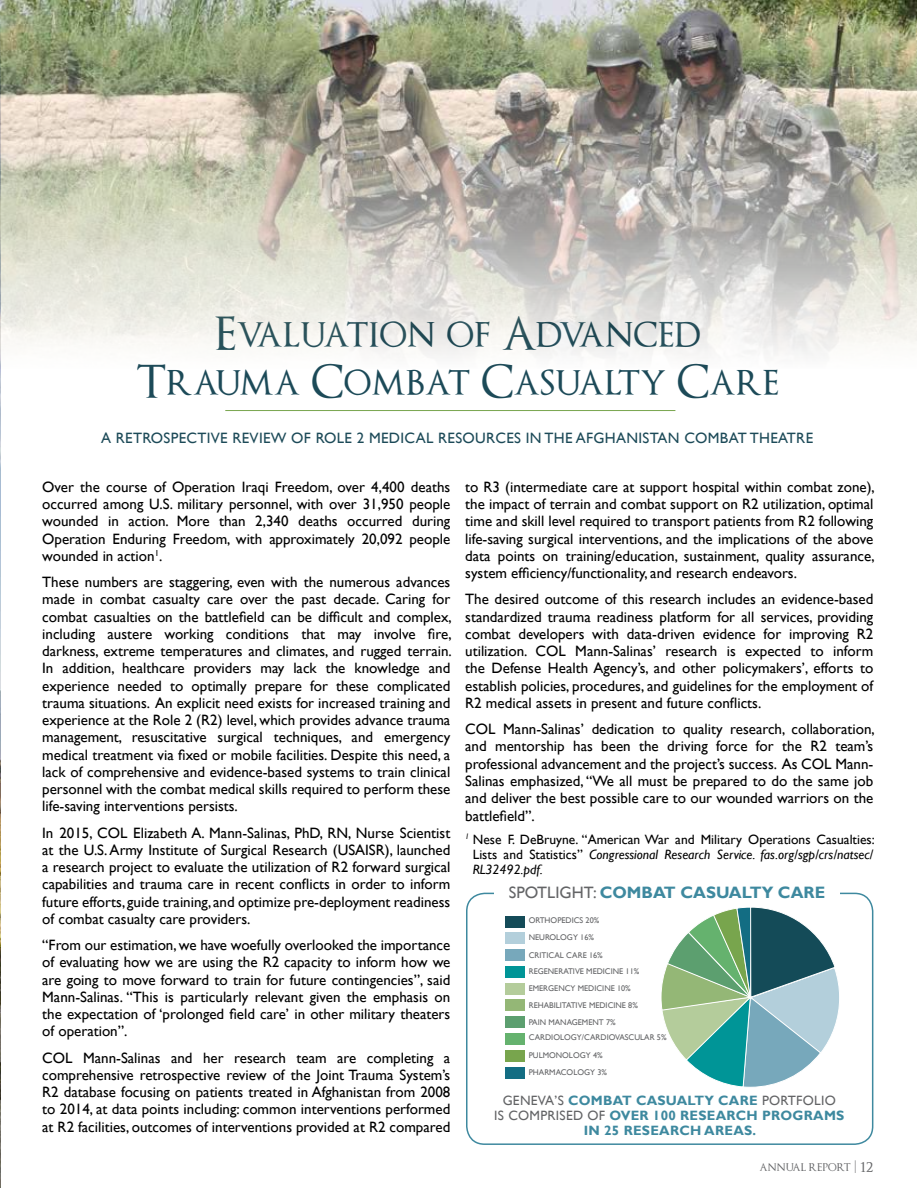
<style>
.page{position:relative;width:917px;height:1188px;background:#fff}
.page>*{position:absolute;margin:0;border:0;box-sizing:border-box;transform-origin:0 0}
.t1{font:45px/48px "Optimus Princeps";color:#1c4a58;text-align:center}
.t2{font:700 16.5px "Gill Sans";color:#3e899f}
.t3{font:15px/17.2px "Gill Sans";color:#000;text-align:justify}
.t4{font:15px "Gill Sans";letter-spacing:.02em;color:#1c4a58}
.t5{font:13.5px/15px "Gill Sans";color:#000;text-align:justify}
.t6{font:700 13.5px/15px "Gill Sans";letter-spacing:.02em;color:#3e899f;text-align:center}
.t7{font:10.5px "Optimus Princeps";letter-spacing:.01em;color:#636466}
.t8{font:8.25px "Gill Sans";color:#636466}
.s1{font-style:italic}
.s2{font-weight:400;color:#636466}
.s3{font-size:16.5px}
</style>
<div class="page">
<img style="left:0;top:369px;width:1px;height:379px">
<svg style="left:0;top:748px;width:1px;height:440px"></svg>
<hr style="left:225px;top:410px;width:450px;height:1px;background:#79a64f">
<img style="left:0;top:0;width:917px;height:369px">
<div style="left:466px;top:893px;width:407px;height:252px;border:2px solid #3e899f;border-radius:18px"></div>
<div style="left:494px;top:886px;width:346px;height:18px;background:#fff"></div>
<div style="left:505px;top:1067px;width:19px;height:12px;background:#136d83"></div>
<div style="left:505px;top:1050px;width:19px;height:12px;background:#78a54d"></div>
<div style="left:505px;top:1033px;width:19px;height:12px;background:#65b26e"></div>
<div style="left:505px;top:1016px;width:19px;height:12px;background:#5c9f6f"></div>
<div style="left:505px;top:999px;width:19px;height:12px;background:#94b776"></div>
<div style="left:505px;top:983px;width:19px;height:12px;background:#b4cc9b"></div>
<div style="left:505px;top:966px;width:19px;height:12px;background:#009597"></div>
<div style="left:505px;top:949px;width:19px;height:12px;background:#77a8bb"></div>
<div style="left:505px;top:932px;width:19px;height:12px;background:#b3cfdb"></div>
<div style="left:505px;top:916px;width:19px;height:12px;background:#144b58"></div>
<svg style="left:661px;top:907px;width:178px;height:180px"></svg>
<h1 class="t1" style="left:137px;top:312px;width:644px">Evaluation of Advanced<br>Trauma Combat Casualty Care</h1>
<p class="t4" style="left:101px;top:429px;width:713px">A RETROSPECTIVE REVIEW OF ROLE 2 MEDICAL RESOURCES IN THE AFGHANISTAN COMBAT THEATRE</p>
<p class="t3" style="left:42px;top:478px;width:410px">Over the course of Operation Iraqi Freedom, over 4,400 deaths occurred among U.S. military personnel, with over 31,950 people wounded in action. More than 2,340 deaths occurred during Operation Enduring Freedom, with approximately 20,092 people wounded in action<sup>1</sup>.</p>
<p class="t3" style="left:42px;top:574px;width:411px">These numbers are staggering, even with the numerous advances made in combat casualty care over the past decade. Caring for combat casualties on the battlefield can be difficult and complex, including austere working conditions that may involve fire, darkness, extreme temperatures and climates, and rugged terrain.<br>In addition, healthcare providers may lack the knowledge and experience needed to optimally prepare for these complicated trauma situations. An explicit need exists for increased training and experience at the Role 2 (R2) level, which provides advance trauma management, resuscitative surgical techniques, and emergency medical treatment via fixed or mobile facilities. Despite this need, a lack of comprehensive and evidence-based systems to train clinical personnel with the combat medical skills required to perform these life-saving interventions persists.</p>
<p class="t3" style="left:42px;top:824px;width:410px">In 2015, COL Elizabeth A. Mann-Salinas, PhD, RN, Nurse Scientist at the U.S. Army Institute of Surgical Research (USAISR), launched a research project to evaluate the utilization of R2 forward surgical capabilities and trauma care in recent conflicts in order to inform future efforts, guide training, and optimize pre-deployment readiness of combat casualty care providers.</p>
<p class="t3" style="left:42px;top:937px;width:410px">“From our estimation, we have woefully overlooked the importance of evaluating how we are using the R2 capacity to inform how we are going to move forward to train for future contingencies”, said Mann-Salinas. “This is particularly relevant given the emphasis on the expectation of ‘prolonged field care’ in other military theaters of operation”.</p>
<p class="t3" style="left:42px;top:1049px;width:410px">COL Mann-Salinas and her research team are completing a comprehensive retrospective review of the Joint Trauma System’s R2 database focusing on patients treated in Afghanistan from 2008 to 2014, at data points including: common interventions performed at R2 facilities, outcomes of interventions provided at R2 compared</p>
<p class="t3" style="left:465px;top:478px;width:411px">to R3 (intermediate care at support hospital within combat zone), the impact of terrain and combat support on R2 utilization, optimal time and skill level required to transport patients from R2 following life-saving surgical interventions, and the implications of the above data points on training/education, sustainment, quality assurance, system efficiency/functionality, and research endeavors.</p>
<p class="t3" style="left:465px;top:591px;width:410px">The desired outcome of this research includes an evidence-based standardized trauma readiness platform for all services, providing combat developers with data-driven evidence for improving R2 utilization. COL Mann-Salinas’ research is expected to inform the Defense Health Agency’s, and other policymakers’, efforts to establish policies, procedures, and guidelines for the employment of R2 medical assets in present and future conflicts.</p>
<p class="t3" style="left:465px;top:721px;width:411px">COL Mann-Salinas’ dedication to quality research, collaboration, and mentorship has been the driving force for the R2 team’s professional advancement and the project’s success. As COL Mann-Salinas emphasized, “We all must be prepared to do the same job and deliver the best possible care to our wounded warriors on the battlefield”.</p>
<p class="t5" style="left:473px;top:832px;width:403px;text-indent:-8px"><sup>1</sup> Nese F. DeBruyne. “American War and Military Operations Casualties:<br>Lists and Statistics” <span class="s1">Congressional Research Service. fas.org/sgp/crs/natsec/ RL32492.pdf.</span></p>
<p class="t2" style="left:509px;top:882px;width:318px"><span class="s2">SPOTLIGHT:</span> COMBAT CASUALTY CARE</p>
<p class="t8" style="left:529px;top:916px;width:72px">ORTHOPEDICS 20%</p>
<p class="t8" style="left:529px;top:932px;width:67px">NEUROLOGY 16%</p>
<p class="t8" style="left:529px;top:950px;width:76px">CRITICAL CARE 16%</p>
<p class="t8" style="left:529px;top:966px;width:112px">REGENERATIVE MEDICINE 11%</p>
<p class="t8" style="left:529px;top:984px;width:104px">EMERGENCY MEDICINE 10%</p>
<p class="t8" style="left:529px;top:1000px;width:111px">REHABILITATIVE MEDICINE 8%</p>
<p class="t8" style="left:529px;top:1017px;width:88px">PAIN MANAGEMENT 7%</p>
<p class="t8" style="left:529px;top:1033px;width:139px">CARDIOLOGY/CARDIOVASCULAR 5%</p>
<p class="t8" style="left:529px;top:1050px;width:75px">PULMONOLOGY 4%</p>
<p class="t8" style="left:529px;top:1067px;width:80px">PHARMACOLOGY 3%</p>
<p class="t6" style="left:494px;top:1093px;width:352px"><span class="s2">GENEVA’S</span> COMBAT CASUALTY CARE <span class="s2">PORTFOLIO<br>IS COMPRISED OF</span> OVER 100 RESEARCH PROGRAMS<br>IN 25 RESEARCH AREAS.</p>
<p class="t7" style="left:759px;top:1162px;width:115px">ANNUAL REPORT <span class="s3">| 12</span></p>
</div>
